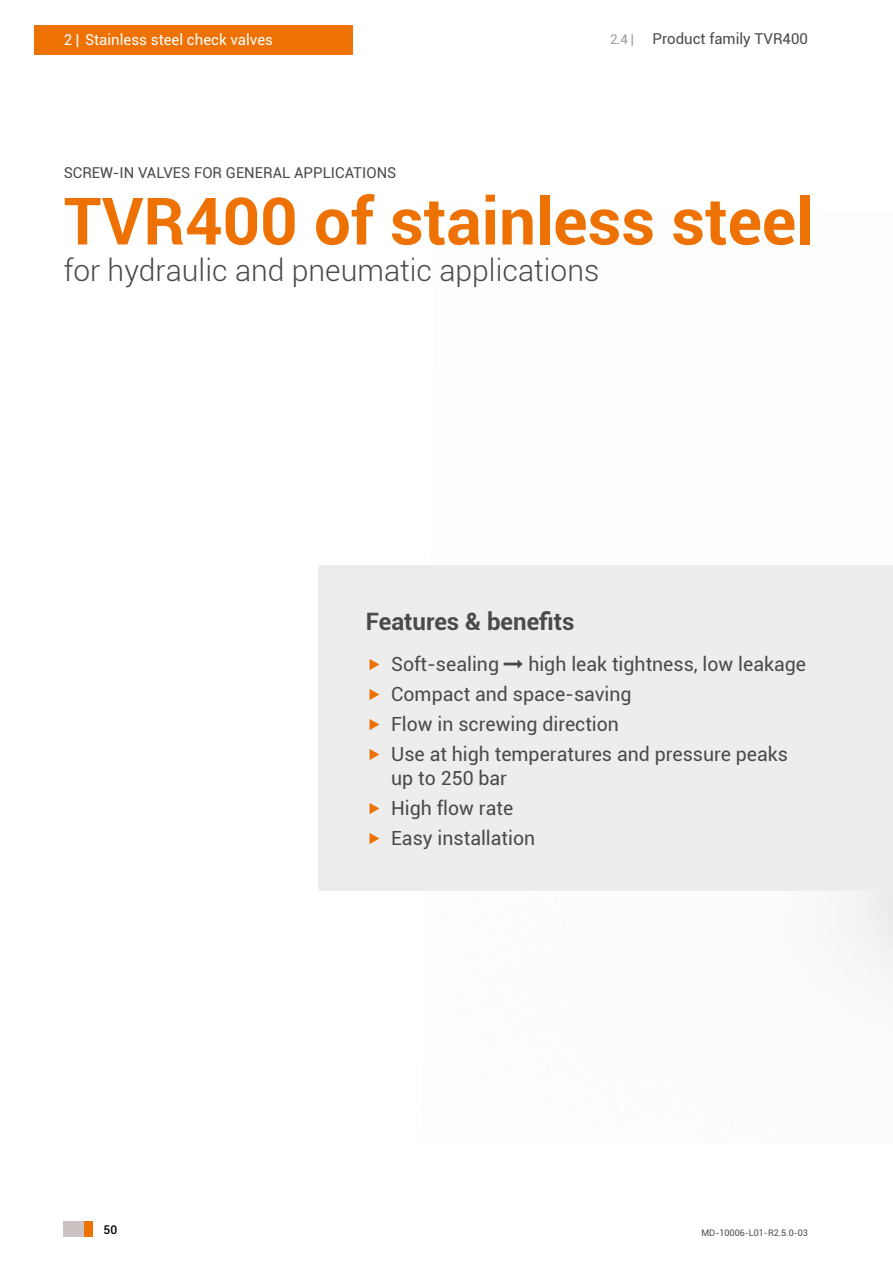
<style>
.page{position:relative;width:893px;height:1263px;background:#fff}
.page>*{position:absolute;margin:0;border:0;box-sizing:border-box;transform-origin:0 0}
.t1{font:700 65.4px "Roboto";color:#ee7203}
.t2{font:300 30px "Roboto";color:#4a4a49}
.t3{font:700 24px "Roboto";color:#4a4a49}
.t4{font:19.5px/30px "Roboto";color:#4a4a49}
.t5{font:15px "Roboto";color:#4a4a49}
.t6{font:15px "Roboto";color:#fff}
.t7{font:500 12px "Roboto";color:#000}
.t8{font:9px "Roboto";color:#4a4a49}
.s1{font-size:13.5px;color:#9d9d9c}
</style>
<div class="page">
<div style="left:64px;top:1221px;width:21px;height:15px;background:#cac3c2"></div>
<div style="left:84px;top:1221px;width:9px;height:15px;background:#ee7203"></div>
<div style="left:319px;top:566px;width:574px;height:325px;background:#ededed"></div>
<div style="left:34px;top:26px;width:319px;height:29px;background:#ee7203"></div>
<p class="t6" style="left:64px;top:29px;width:211px">2 | Stainless steel check valves</p>
<p class="t5" style="left:610px;top:28px;width:199px"><span class="s1">2.4 |</span> Product family TVR400</p>
<p class="t5" style="left:64px;top:162px;width:334px">SCREW-IN VALVES FOR GENERAL APPLICATIONS</p>
<h1 class="t1" style="left:64px;top:175px;width:751px">TVR400 of stainless steel</h1>
<h2 class="t2" style="left:64px;top:250px;width:537px">for hydraulic and pneumatic applications</h2>
<p class="t3" style="left:366px;top:605px;width:210px">Features &amp; benefits</p>
<p class="t4" style="left:391px;top:648px;width:109px">Soft-sealing</p>
<p class="t4" style="left:391px;top:648px;width:416px;text-indent:137px">high leak tightness, low leakage<br>Compact and space-saving<br>Flow in screwing direction<br>Use at high temperatures and pressure peaks</p>
<p class="t4" style="left:391px;top:762px;width:146px">up to 250 bar<br>High flow rate<br>Easy installation</p>
<p class="t7" style="left:104px;top:1221px;width:15px">50</p>
<p class="t8" style="left:701px;top:1226px;width:108px">MD-10006-L01-R2.5.0-03</p>
</div>
